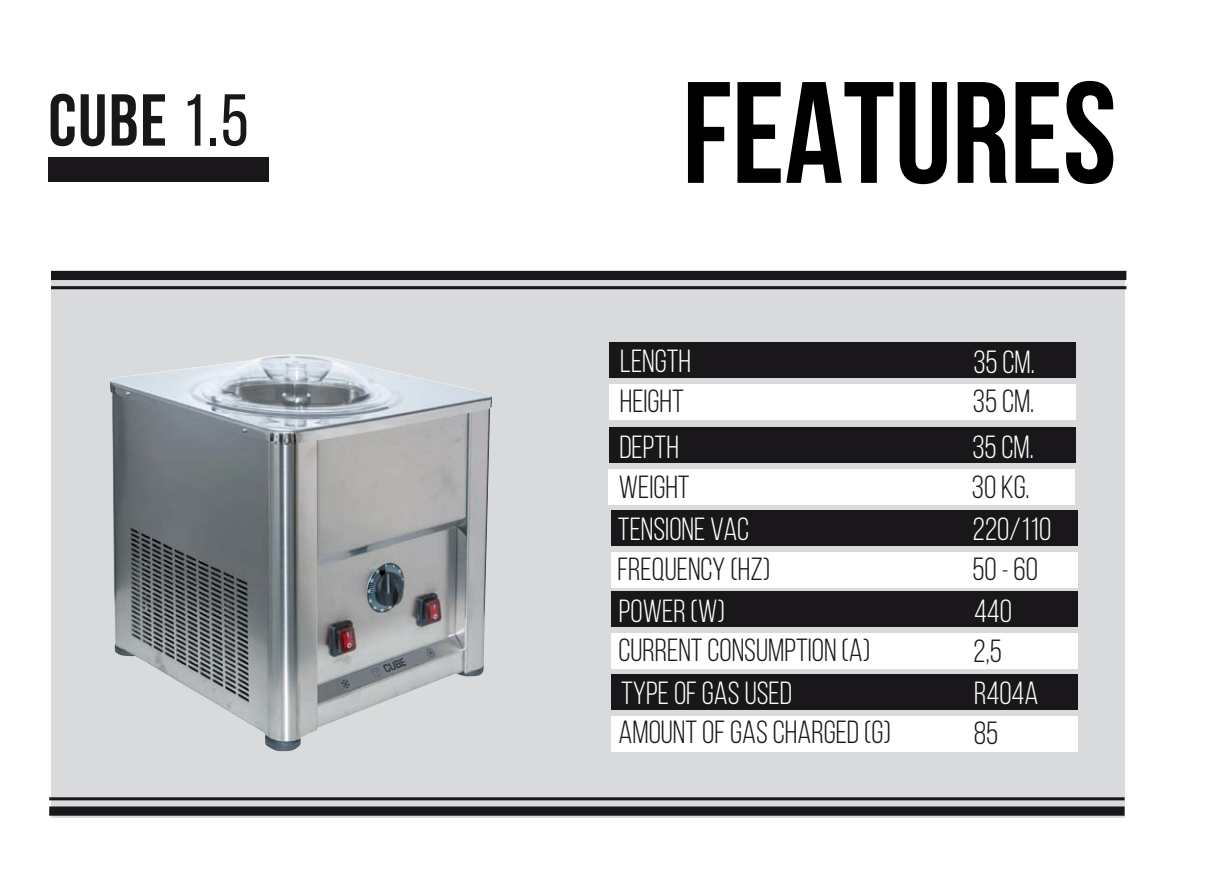
<style>
.page{position:relative;width:1224px;height:874px;background:#fff}
.page>*{position:absolute;margin:0;border:0;box-sizing:border-box;transform-origin:0 0}
.t1{font:700 144px "Bebas Neue";color:#000}
.t2{font:700 73.4px "Bebas Neue";color:#1a171b}
.t3{font:32px "Bebas Neue";color:#1a171b}
.t4{font:32px/41px "Bebas Neue";color:#fff}
.s1{font-weight:400}
.s2{color:#1a171b}
.s3{font-size:26px;color:#1a171b}
</style>
<div class="page">
<div style="left:51px;top:272px;width:1074px;height:545px;background:#d9dadb"></div>
<div style="left:48px;top:157px;width:220px;height:25px;background:#1a171b"></div>
<div style="left:51px;top:271px;width:1075px;height:9px;background:#1a171b"></div>
<hr style="left:51px;top:286px;width:1075px;height:3px;background:#1a171b">
<div style="left:49px;top:807px;width:1076px;height:9px;background:#1a171b"></div>
<hr style="left:49px;top:797px;width:1076px;height:3px;background:#1a171b">
<div style="left:609px;top:343px;width:467px;height:35px;background:#1a171b"></div>
<div style="left:609px;top:427px;width:467px;height:36px;background:#1a171b"></div>
<div style="left:612px;top:511px;width:466px;height:35px;background:#1a171b"></div>
<div style="left:612px;top:591px;width:466px;height:36px;background:#1a171b"></div>
<div style="left:612px;top:675px;width:466px;height:35px;background:#1a171b"></div>
<div style="left:609px;top:384px;width:466px;height:36px;background:#fff"></div>
<div style="left:609px;top:469px;width:466px;height:35px;background:#fff"></div>
<div style="left:611px;top:552px;width:467px;height:36px;background:#fff"></div>
<div style="left:611px;top:633px;width:467px;height:35px;background:#fff"></div>
<div style="left:611px;top:716px;width:467px;height:36px;background:#fff"></div>
<img style="left:110px;top:355px;width:382px;height:397px">
<h2 class="t2" style="left:48px;top:80px;width:202px">CUBE <span class="s1">1.5</span></h2>
<h1 class="t1" style="left:682px;top:54px;width:436px">FEATURES</h1>
<p class="t4" style="left:620px;top:341px;width:72px">LENGTH</p>
<p class="t3" style="left:620px;top:384px;width:66px">HEIGHT</p>
<p class="t4" style="left:619px;top:426px;width:61px">DEPTH</p>
<p class="t3" style="left:619px;top:469px;width:72px">WEIGHT</p>
<p class="t4" style="left:618px;top:508px;width:133px">TENSIONE VAC</p>
<p class="t3" style="left:617px;top:551px;width:154px">FREQUENCY (HZ)</p>
<p class="t4" style="left:619px;top:590px;width:108px">POWER (W)</p>
<p class="t3" style="left:618px;top:633px;width:253px">CURRENT CONSUMPTION (A)</p>
<p class="t4" style="left:621px;top:672px;width:173px">TYPE OF GAS USED</p>
<p class="t3" style="left:619px;top:715px;width:274px">AMOUNT OF GAS CHARGED (G)</p>
<p class="t4" style="left:973px;top:341px;width:63px">35 CM.</p>
<p class="t3" style="left:973px;top:384px;width:63px">35 CM.</p>
<p class="t4" style="left:972px;top:427px;width:63px">35 CM.</p>
<p class="t3" style="left:972px;top:470px;width:59px">30 KG.</p>
<p class="t4" style="left:973px;top:509px;width:80px">220/110<br><span class="s2">50</span> <span class="s3">-</span> <span class="s2">60<br></span>440</p>
<p class="t3" style="left:974px;top:634px;width:30px">2,5</p>
<p class="t4" style="left:974px;top:672px;width:66px">R404A</p>
<p class="t3" style="left:974px;top:715px;width:26px">85</p>
</div>
